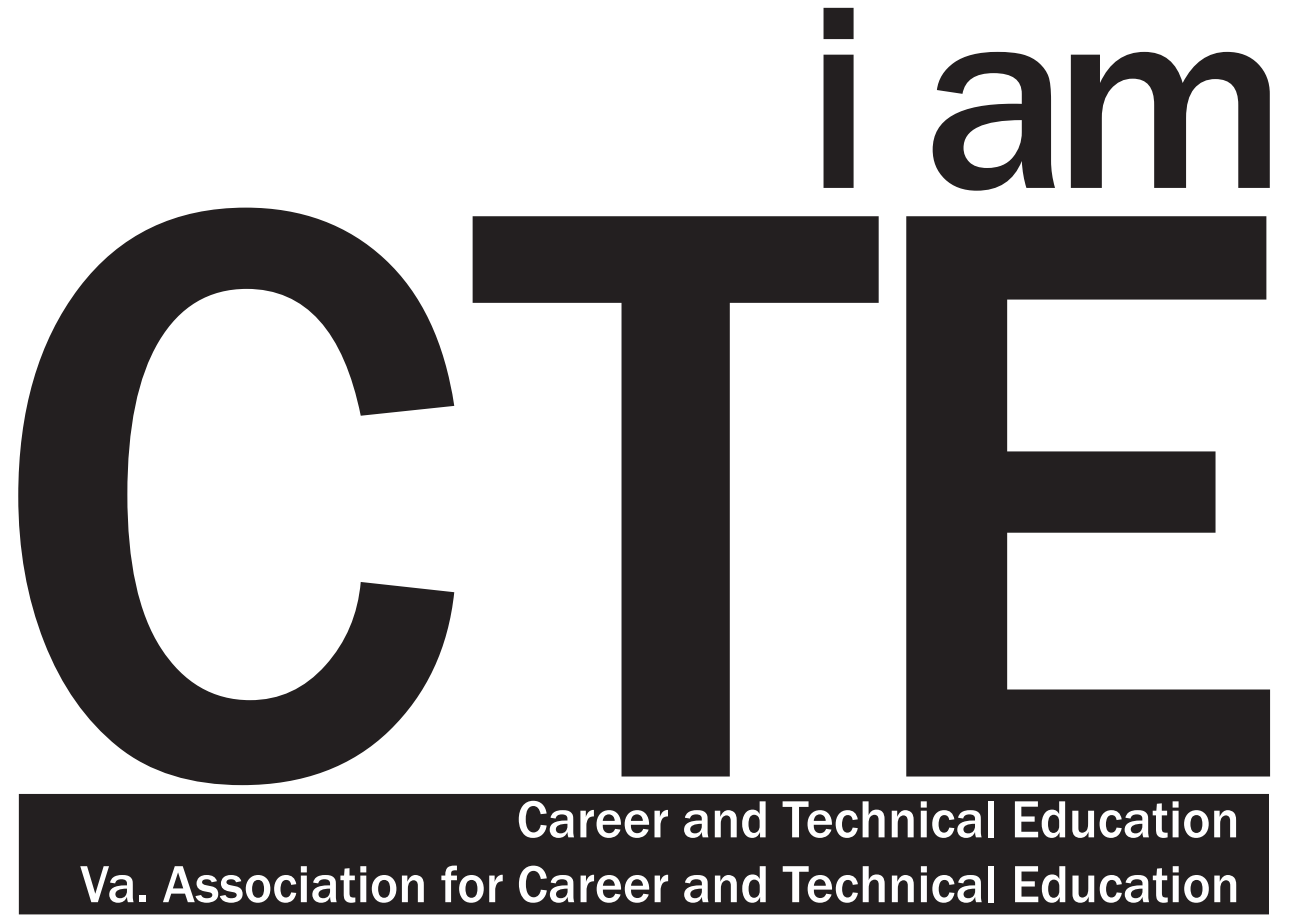
<style>
.page{position:relative;width:1296px;height:923px;background:#fff}
.page>*{position:absolute;margin:0;border:0;box-sizing:border-box;transform-origin:0 0}
.t1{font:500 840px "Franklin Gothic";color:#231f20}
.t2{font:500 270px "Franklin Gothic";color:#231f20}
.t3{font:500 54px/64.8px "Franklin Gothic";color:#fff;text-align:right}
</style>
<div class="page">
<div style="left:19px;top:793px;width:1250px;height:121px;background:#231f20"></div>
<h2 class="t2" style="left:806px;top:-69px;width:484px">i am</h2>
<h1 class="t1" style="left:-14px;top:-24px;width:1311px">CTE</h1>
<p class="t3" style="left:80px;top:787px;width:1161px">Career and Technical Education<br>Va. Association for Career and Technical Education</p>
</div>
